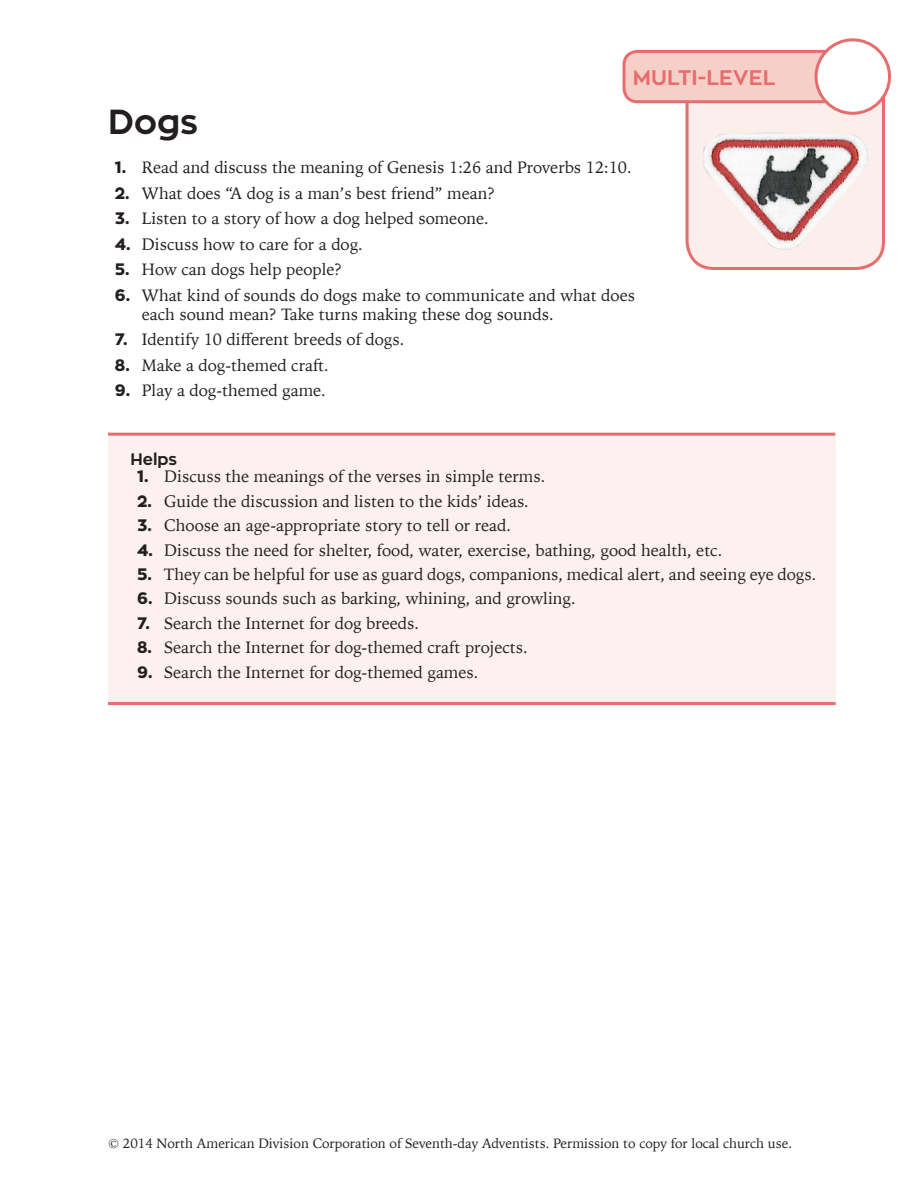
<style>
.page{position:relative;width:918px;height:1188px;background:#fff}
.page>*{position:absolute;margin:0;border:0;box-sizing:border-box;transform-origin:0 0}
.Subhead_1{font:700 34.5px "Zona Pro";color:#231f20}
.Sub_heading_2_Gray{font:700 21px "Zona Pro";color:#e66d6d}
.Indent_1{font:16.5px/18.8px "Iowan Old Style";color:#231f20}
.Body_text{font:700 16.5px "Zona Pro";color:#231f20}
.t1{font:13.5px "Iowan Old Style";color:#231f20}
.s1{font-family:"Zona Pro";font-weight:800}
</style>
<div class="page">
<div style="left:108px;top:435px;width:728px;height:267px;background:#fcf0f0"></div>
<hr style="left:108px;top:702px;width:728px;height:3px;background:#e66d6d">
<hr style="left:108px;top:433px;width:727px;height:3px;background:#e66d6d">
<svg style="left:622px;top:48px;width:265px;height:222px"></svg>
<div style="left:816px;top:40px;width:74px;height:73px;background:#fff;border-radius:50%"></div>
<div style="left:815px;top:38px;width:76px;height:77px;border:3px solid #e66d6d;border-radius:50%"></div>
<img style="left:684px;top:121px;width:203px;height:145px">
<p class="Sub_heading_2_Gray" style="left:633px;top:64px;width:144px">MULTI-LEVEL</p>
<p class="Subhead_1" style="left:108px;top:100px;width:92px">Dogs</p>
<p class="Indent_1" style="left:115px;top:158px;width:518px"><span class="s1">1.</span> Read and discuss the meaning of Genesis 1:26 and Proverbs 12:10.</p>
<p class="Indent_1" style="left:115px;top:183px;width:382px"><span class="s1">2.</span> What does “A dog is a man’s best friend” mean?</p>
<p class="Indent_1" style="left:115px;top:209px;width:375px"><span class="s1">3.</span> Listen to a story of how a dog helped someone.</p>
<p class="Indent_1" style="left:115px;top:234px;width:249px"><span class="s1">4.</span> Discuss how to care for a dog.</p>
<p class="Indent_1" style="left:115px;top:260px;width:229px"><span class="s1">5.</span> How can dogs help people?</p>
<p class="Indent_1" style="left:142px;top:285px;width:495px;text-indent:-27px"><span class="s1">6.</span> What kind of sounds do dogs make to communicate and what does each sound mean? Take turns making these dog sounds.</p>
<p class="Indent_1" style="left:115px;top:329px;width:291px"><span class="s1">7.</span> Identify 10 different breeds of dogs.</p>
<p class="Indent_1" style="left:115px;top:355px;width:215px"><span class="s1">8.</span> Make a dog-themed craft.</p>
<p class="Indent_1" style="left:115px;top:380px;width:212px"><span class="s1">9.</span> Play a dog-themed game.</p>
<p class="Body_text" style="left:130px;top:448px;width:48px">Helps</p>
<p class="Indent_1" style="left:137px;top:466px;width:410px"><span class="s1">1.</span> Discuss the meanings of the verses in simple terms.</p>
<p class="Indent_1" style="left:137px;top:491px;width:393px"><span class="s1">2.</span> Guide the discussion and listen to the kids’ ideas.</p>
<p class="Indent_1" style="left:137px;top:515px;width:375px"><span class="s1">3.</span> Choose an age-appropriate story to tell or read.</p>
<p class="Indent_1" style="left:137px;top:540px;width:587px"><span class="s1">4.</span> Discuss the need for shelter, food, water, exercise, bathing, good health, etc.</p>
<p class="Indent_1" style="left:137px;top:564px;width:681px"><span class="s1">5.</span> They can be helpful for use as guard dogs, companions, medical alert, and seeing eye dogs.</p>
<p class="Indent_1" style="left:137px;top:589px;width:440px"><span class="s1">6.</span> Discuss sounds such as barking, whining, and growling.</p>
<p class="Indent_1" style="left:137px;top:613px;width:283px"><span class="s1">7.</span> Search the Internet for dog breeds.</p>
<p class="Indent_1" style="left:137px;top:638px;width:392px"><span class="s1">8.</span> Search the Internet for dog-themed craft projects.</p>
<p class="Indent_1" style="left:137px;top:662px;width:343px"><span class="s1">9.</span> Search the Internet for dog-themed games.</p>
<p class="t1" style="left:108px;top:1131px;width:686px">© 2014 North American Division Corporation of Seventh-day Adventists. Permission to copy for local church use.</p>
</div>
